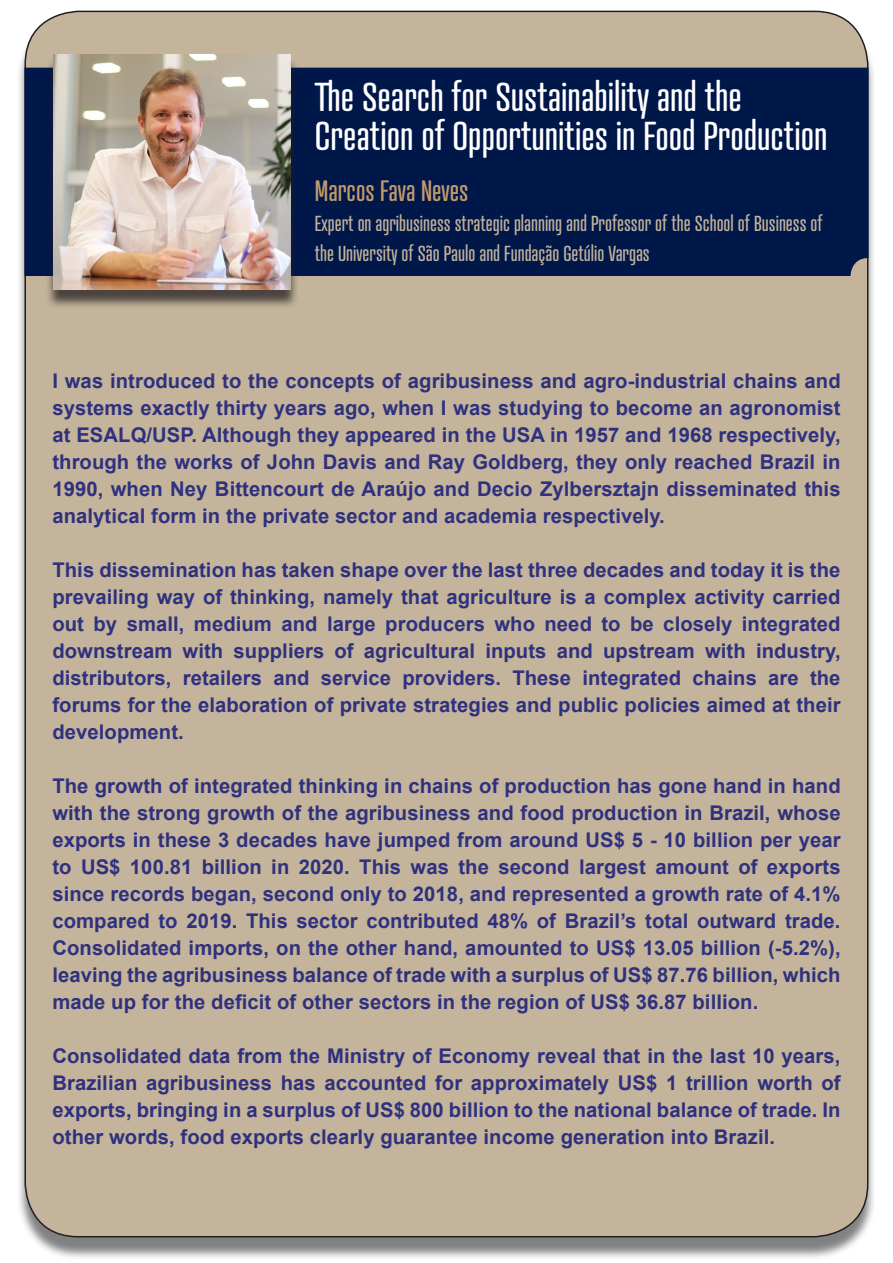
<style>
.page{position:relative;width:893px;height:1263px;background:#fff}
.page>*{position:absolute;margin:0;border:0;box-sizing:border-box;transform-origin:0 0}
.t1{font:39px "Atrament";color:#fff;scale:1.04 1}
.t2{font:28.5px "Atrament";color:#c39a6b}
.t3{font:21px/30px "Atrament";color:#c3b49b}
.t4{font:700 20.25px/27px "Arial";letter-spacing:.005em;color:#30317e;text-align:justify}
</style>
<div class="page">
<div style="left:16px;top:17px;width:860px;height:1243px;background:#57585a;opacity:.75"></div>
<div style="left:25px;top:11px;width:843px;height:1226px;background:#c3b49b;border-radius:53px"></div>
<div style="left:24px;top:68px;width:844px;height:208px;background:#00174a"></div>
<div style="left:45px;top:57px;width:254px;height:252px;background:#231f20;opacity:.75"></div>
<img style="left:53px;top:54px;width:238px;height:236px">
<p class="t1" style="left:315px;top:73px;width:412px">The Search for Sustainability and the</p>
<p class="t1" style="left:315px;top:112px;width:494px">Creation of Opportunities in Food Production</p>
<p class="t2" style="left:315px;top:173px;width:155px">Marcos Fava Neves</p>
<p class="t3" style="left:315px;top:208px;width:509px">Expert on agribusiness strategic planning and Professor of the School of Business of the University of São Paulo and Fundação Getúlio Vargas</p>
<p class="t4" style="left:52px;top:368px;width:790px">I was introduced to the concepts of agribusiness and agro-industrial chains and systems exactly thirty years ago, when I was studying to become an agronomist at ESALQ/USP. Although they appeared in the USA in 1957 and 1968 respectively, through the works of John Davis and Ray Goldberg, they only reached Brazil in 1990, when Ney Bittencourt de Araújo and Decio Zylbersztajn disseminated this analytical form in the private sector and academia respectively.</p>
<p class="t4" style="left:52px;top:557px;width:790px">This dissemination has taken shape over the last three decades and today it is the prevailing way of thinking, namely that agriculture is a complex activity carried out by small, medium and large producers who need to be closely integrated downstream with suppliers of agricultural inputs and upstream with industry, distributors, retailers and service providers. These integrated chains are the forums for the elaboration of private strategies and public policies aimed at their development.</p>
<p class="t4" style="left:52px;top:773px;width:790px">The growth of integrated thinking in chains of production has gone hand in hand with the strong growth of the agribusiness and food production in Brazil, whose exports in these 3 decades have jumped from around US$ 5 - 10 billion per year to US$ 100.81 billion in 2020. This was the second largest amount of exports since records began, second only to 2018, and represented a growth rate of 4.1% compared to 2019. This sector contributed 48% of Brazil’s total outward trade.<br>Consolidated imports, on the other hand, amounted to US$ 13.05 billion (-5.2%), leaving the agribusiness balance of trade with a surplus of US$ 87.76 billion, which made up for the deficit of other sectors in the region of US$ 36.87 billion.</p>
<p class="t4" style="left:52px;top:1043px;width:790px">Consolidated data from the Ministry of Economy reveal that in the last 10 years, Brazilian agribusiness has accounted for approximately US$ 1 trillion worth of exports, bringing in a surplus of US$ 800 billion to the national balance of trade. In other words, food exports clearly guarantee income generation into Brazil.</p>
</div>
